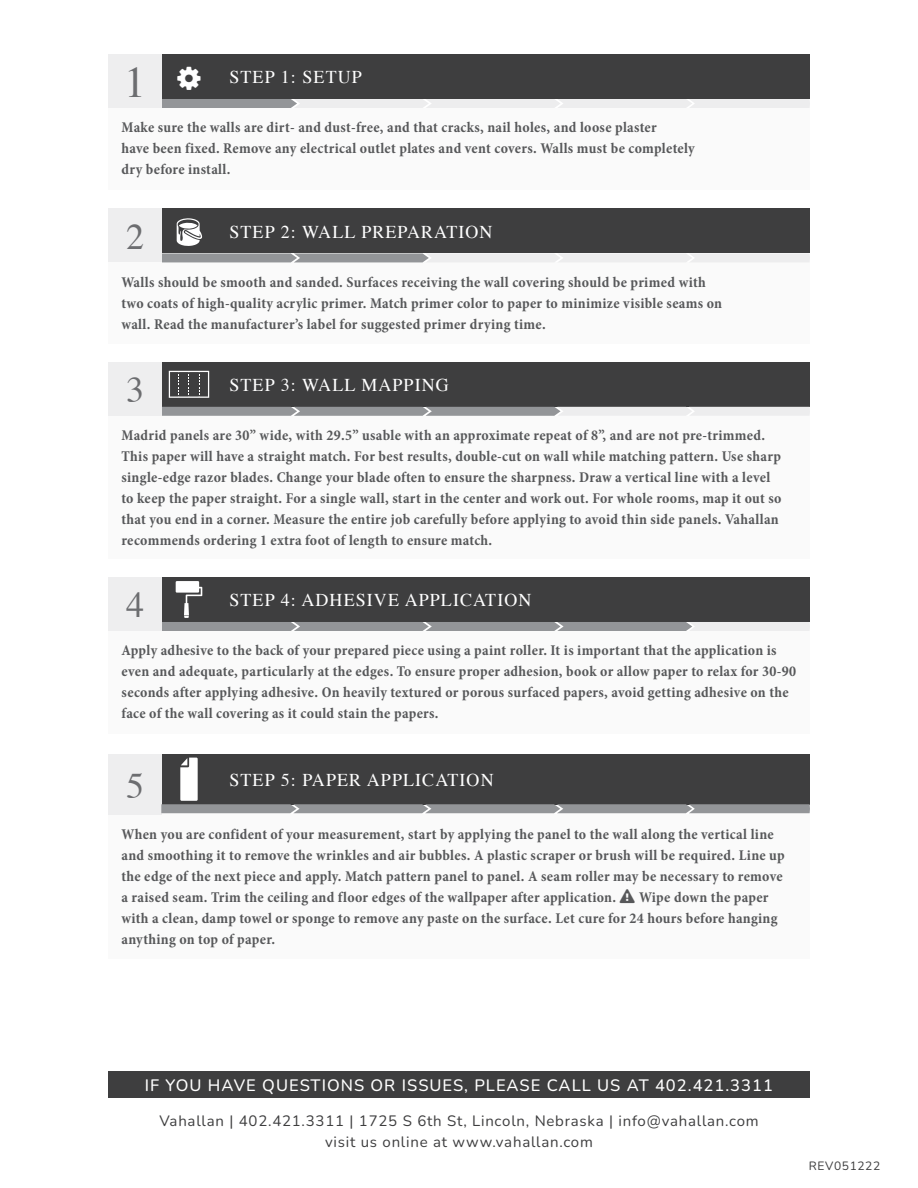
<style>
.page{position:relative;width:918px;height:1188px;background:#fff}
.page>*{position:absolute;margin:0;border:0;box-sizing:border-box;transform-origin:0 0}
.t1{font:43.5px "Times";color:#6c6d70}
.t2{font:36px "Times";color:#6c6d70}
.t3{font:18px "Times";letter-spacing:.06em;color:#fff}
.t4{font:200 16.5px "Nunito";letter-spacing:.06em;color:#fff}
.t5{font:700 condensed 15px/21px "Minion Pro";letter-spacing:.02em;color:#57585a}
.t6{font:200 15px/21px "Nunito";letter-spacing:.05em;color:#3e3e3f;text-align:center}
.t7{font:200 12px "Nunito";letter-spacing:.05em;color:#3e3e3f}
</style>
<div class="page">
<div style="left:108px;top:1071px;width:702px;height:27px;background:#3e3e3f"></div>
<div style="left:108px;top:631px;width:702px;height:102px;background:#fafafa"></div>
<div style="left:216px;top:577px;width:594px;height:45px;background:#3e3e3f"></div>
<div style="left:108px;top:577px;width:54px;height:54px;background:#eeeeef"></div>
<div style="left:162px;top:577px;width:54px;height:45px;background:#3e3e3f"></div>
<svg style="left:162px;top:581px;width:648px;height:50px"></svg>
<div style="left:108px;top:416px;width:702px;height:143px;background:#fafafa"></div>
<div style="left:216px;top:362px;width:594px;height:45px;background:#3e3e3f"></div>
<div style="left:108px;top:362px;width:54px;height:54px;background:#eeeeef"></div>
<div style="left:162px;top:362px;width:54px;height:45px;background:#3e3e3f"></div>
<svg style="left:169px;top:371px;width:40px;height:27px"></svg>
<svg style="left:162px;top:407px;width:648px;height:9px;background:#b8b9bc"></svg>
<div style="left:108px;top:262px;width:702px;height:82px;background:#fafafa"></div>
<div style="left:216px;top:208px;width:594px;height:45px;background:#3e3e3f"></div>
<div style="left:108px;top:208px;width:54px;height:54px;background:#eeeeef"></div>
<div style="left:162px;top:208px;width:54px;height:45px;background:#3e3e3f"></div>
<svg style="left:177px;top:218px;width:25px;height:28px"></svg>
<svg style="left:162px;top:253px;width:648px;height:9px;background:#cbccce"></svg>
<div style="left:108px;top:108px;width:702px;height:81px;background:#fafafa"></div>
<div style="left:216px;top:54px;width:594px;height:45px;background:#3e3e3f"></div>
<div style="left:108px;top:54px;width:54px;height:54px;background:#eeeeef"></div>
<div style="left:162px;top:54px;width:54px;height:45px;background:#3e3e3f"></div>
<svg style="left:162px;top:99px;width:648px;height:9px;background:#dadbdc"></svg>
<div style="left:108px;top:814px;width:702px;height:144px;background:#fafafa"></div>
<div style="left:216px;top:754px;width:594px;height:50px;background:#3e3e3f"></div>
<div style="left:108px;top:754px;width:54px;height:60px;background:#eeeeef"></div>
<div style="left:162px;top:754px;width:54px;height:50px;background:#3e3e3f"></div>
<svg style="left:161px;top:758px;width:649px;height:55px"></svg>
<h1 class="t1" style="left:124px;top:42px;width:23px">1</h1>
<p class="t3" style="left:230px;top:60px;width:134px">STEP 1: SETUP</p>
<p class="t5" style="left:122px;top:117px;width:575px">Make sure the walls are dirt- and dust-free, and that cracks, nail holes, and loose plaster<br>have been fixed. Remove any electrical outlet plates and vent covers. Walls must be completely dry before install.</p>
<h2 class="t2" style="left:126px;top:203px;width:19px">2</h2>
<p class="t3" style="left:230px;top:215px;width:265px">STEP 2: WALL PREPARATION</p>
<p class="t5" style="left:122px;top:271px;width:602px">Walls should be smooth and sanded. Surfaces receiving the wall covering should be primed with two coats of high-quality acrylic primer. Match primer color to paper to minimize visible seams on wall. Read the manufacturer’s label for suggested primer drying time.</p>
<h2 class="t2" style="left:126px;top:357px;width:19px">3</h2>
<p class="t3" style="left:230px;top:368px;width:221px">STEP 3: WALL MAPPING</p>
<p class="t5" style="left:122px;top:425px;width:662px">Madrid panels are 30” wide, with 29.5” usable with an approximate repeat of 8”, and are not pre-trimmed.<br>This paper will have a straight match. For best results, double-cut on wall while matching pattern. Use sharp single-edge razor blades. Change your blade often to ensure the sharpness. Draw a vertical line with a level to keep the paper straight. For a single wall, start in the center and work out. For whole rooms, map it out so that you end in a corner. Measure the entire job carefully before applying to avoid thin side panels. Vahallan recommends ordering 1 extra foot of length to ensure match.</p>
<h2 class="t2" style="left:126px;top:572px;width:19px">4</h2>
<p class="t3" style="left:230px;top:583px;width:304px">STEP 4: ADHESIVE APPLICATION</p>
<p class="t5" style="left:122px;top:640px;width:676px">Apply adhesive to the back of your prepared piece using a paint roller. It is important that the application is even and adequate, particularly at the edges. To ensure proper adhesion, book or allow paper to relax for 30-90 seconds after applying adhesive. On heavily textured or porous surfaced papers, avoid getting adhesive on the face of the wall covering as it could stain the papers.</p>
<h2 class="t2" style="left:126px;top:752px;width:19px">5</h2>
<p class="t3" style="left:230px;top:763px;width:266px">STEP 5: PAPER APPLICATION</p>
<p class="t5" style="left:121px;top:823px;width:665px">When you are confident of your measurement, start by applying the panel to the wall along the vertical line and smoothing it to remove the wrinkles and air bubbles. A plastic scraper or brush will be required. Line up the edge of the next piece and apply. Match pattern panel to panel. A seam roller may be necessary to remove a raised seam. Trim the ceiling and floor edges of the wallpaper after application. ❑ Wipe down the paper with a clean, damp towel or sponge to remove any paste on the surface. Let cure for 24 hours before hanging anything on top of paper.</p>
<p class="t4" style="left:145px;top:1073px;width:630px">IF YOU HAVE QUESTIONS OR ISSUES, PLEASE CALL US AT 402.421.3311</p>
<p class="t6" style="left:159px;top:1110px;width:601px">Vahallan | 402.421.3311 | 1725 S 6th St, Lincoln, Nebraska | info@vahallan.com visit us online at www.vahallan.com</p>
<p class="t7" style="left:809px;top:1157px;width:73px">REV051222</p>
</div>
